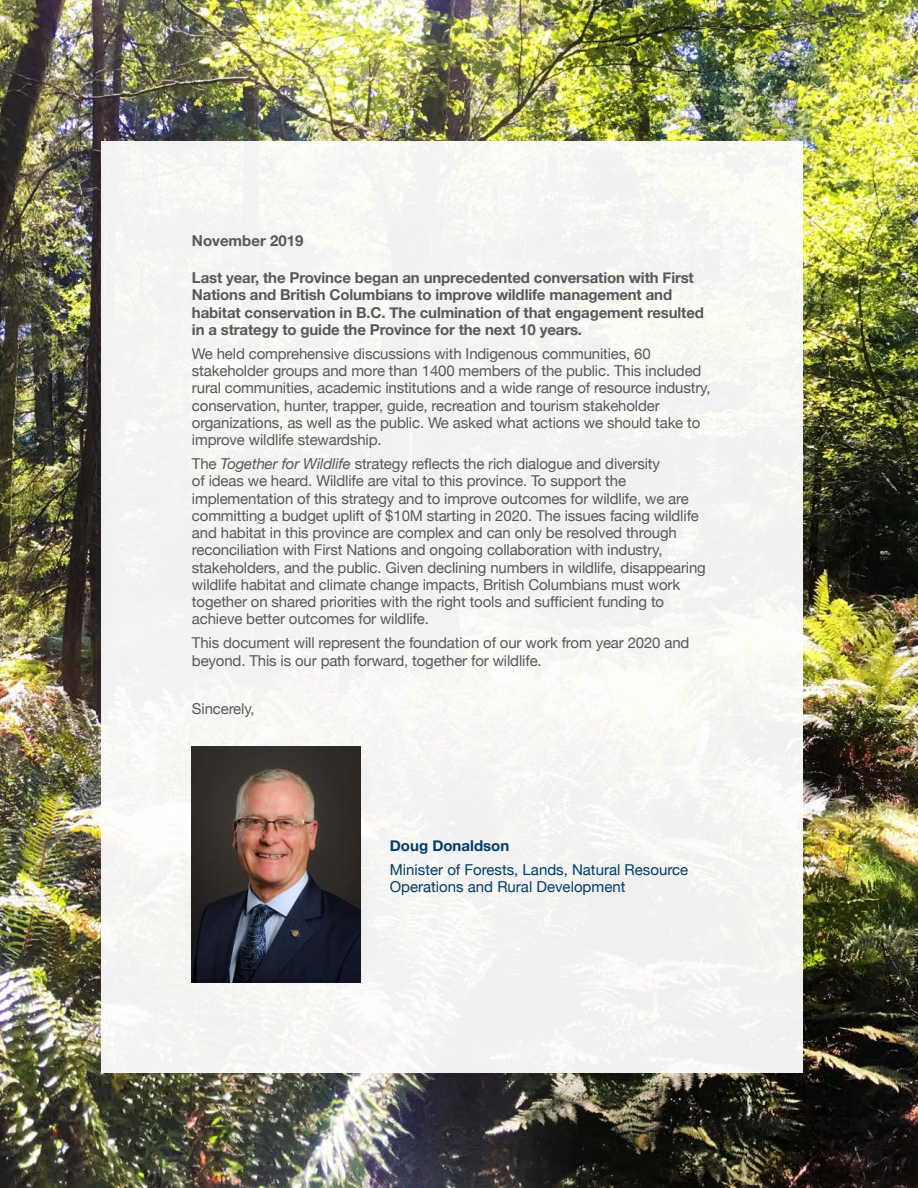
<style>
.page{position:relative;width:918px;height:1188px;background:#fff}
.page>*{position:absolute;margin:0;border:0;box-sizing:border-box;transform-origin:0 0}
.Body{font:15px/17.2px "Helvetica Neue";letter-spacing:-.01em;color:#57585a}
.Deck{font:700 15px/17.2px "Helvetica Neue";letter-spacing:-.01em;color:#57585a}
.Body-2{font:15px/17.2px "Helvetica Neue";color:#013c67}
.Paragraph_Style_3{font:700 15px "Helvetica Neue";color:#013c67}
.s1{font-style:italic}
</style>
<div class="page">
<img style="left:0;top:0;width:918px;height:1188px">
<div style="left:102px;top:142px;width:701px;height:931px;background:#f3f3f2"></div>
<img style="left:192px;top:746px;width:169px;height:236px">
<p class="Deck" style="left:192px;top:232px;width:113px">November 2019</p>
<p class="Deck" style="left:192px;top:270px;width:514px">Last year, the Province began an unprecedented conversation with First Nations and British Columbians to improve wildlife management and habitat conservation in B.C. The culmination of that engagement resulted in a strategy to guide the Province for the next 10 years.</p>
<p class="Body" style="left:192px;top:346px;width:520px">We held comprehensive discussions with Indigenous communities, 60 stakeholder groups and more than 1400 members of the public. This included rural communities, academic institutions and a wide range of resource industry, conservation, hunter, trapper, guide, recreation and tourism stakeholder organizations, as well as the public. We asked what actions we should take to improve wildlife stewardship.</p>
<p class="Body" style="left:192px;top:456px;width:515px">The <span class="s1">Together for Wildlife</span> strategy reflects the rich dialogue and diversity<br>of ideas we heard. Wildlife are vital to this province. To support the implementation of this strategy and to improve outcomes for wildlife, we are committing a budget uplift of $10M starting in 2020. The issues facing wildlife and habitat in this province are complex and can only be resolved through reconciliation with First Nations and ongoing collaboration with industry, stakeholders, and the public. Given declining numbers in wildlife, disappearing wildlife habitat and climate change impacts, British Columbians must work together on shared priorities with the right tools and sufficient funding to achieve better outcomes for wildlife.</p>
<p class="Body" style="left:192px;top:635px;width:499px">This document will represent the foundation of our work from year 2020 and beyond. This is our path forward, together for wildlife.</p>
<p class="Body" style="left:192px;top:701px;width:64px">Sincerely,</p>
<p class="Paragraph_Style_3" style="left:390px;top:834px;width:121px">Doug Donaldson</p>
<p class="Body-2" style="left:390px;top:862px;width:300px">Minister of Forests, Lands, Natural Resource<br>Operations and Rural Development</p>
</div>
